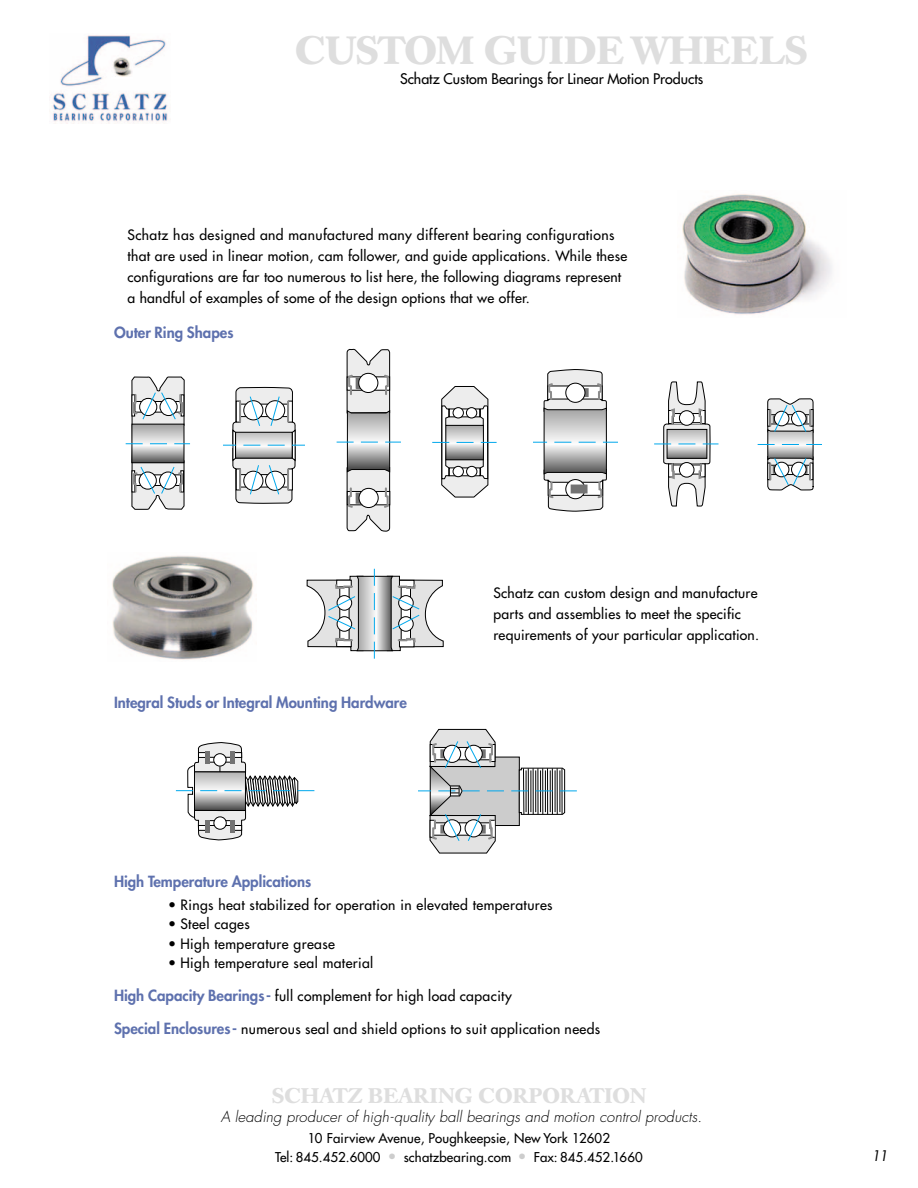
<style>
.page{position:relative;width:918px;height:1188px;background:#fff}
.page>*{position:absolute;margin:0;border:0;box-sizing:border-box;transform-origin:0 0}
.t1{font:700 39px "Caslon Book BE";letter-spacing:-.005em;color:#dedede}
.t2{font:700 21px "Caslon Book BE";letter-spacing:.005em;color:#dedede}
.t3{font:800 15px "Futura";color:#5e71ae}
.t4{font:italic 300 14.85px "Futura";color:#000}
.t5{font:14.25px "Futura";color:#000}
.t6{font:italic 14.25px "Futura";color:#000}
.t7{font:13.95px/21px "Futura";letter-spacing:.025em;color:#000}
.t8{font:13.2px/18.5px "Futura";letter-spacing:.01em;color:#000;text-align:center}
.s1{font-weight:800;font-size:15px;color:#5e71ae}
.s2{font-size:15px;color:#cdcdcd}
</style>
<div class="page">
<img style="left:52px;top:35px;width:116px;height:88px">
<div style="left:111px;top:55px;width:22px;height:24px;background:linear-gradient(to right,#fff,#fff)"></div>
<img style="left:111px;top:55px;width:22px;height:21px">
<img style="left:682px;top:194px;width:150px;height:121px">
<img style="left:112px;top:555px;width:142px;height:105px">
<svg style="left:418px;top:729px;width:159px;height:125px"></svg>
<svg style="left:176px;top:742px;width:139px;height:99px"></svg>
<svg style="left:126px;top:376px;width:64px;height:134px"></svg>
<svg style="left:224px;top:387px;width:81px;height:117px"></svg>
<hr style="left:239px;top:402px;width:2px;height:20px;background:#8c8c8c">
<hr style="left:287px;top:402px;width:2px;height:20px;background:#8c8c8c">
<hr style="left:239px;top:470px;width:2px;height:20px;background:#8c8c8c">
<hr style="left:287px;top:470px;width:2px;height:20px;background:#8c8c8c">
<svg style="left:337px;top:349px;width:64px;height:183px"></svg>
<svg style="left:306px;top:568px;width:138px;height:91px"></svg>
<svg style="left:432px;top:386px;width:65px;height:112px"></svg>
<svg style="left:533px;top:369px;width:84px;height:143px"></svg>
<svg style="left:654px;top:381px;width:65px;height:126px"></svg>
<svg style="left:758px;top:398px;width:64px;height:93px"></svg>
<h1 class="t1" style="left:295px;top:34px;width:514px">CUSTOM GUIDE WHEELS</h1>
<p class="t5" style="left:400px;top:71px;width:305px">Schatz Custom Bearings for Linear Motion Products</p>
<p class="t7" style="left:128px;top:225px;width:501px">Schatz has designed and manufactured many different bearing configurations that are used in linear motion, cam follower, and guide applications. While these configurations are far too numerous to list here, the following diagrams represent a handful of examples of some of the design options that we offer.</p>
<p class="t3" style="left:114px;top:325px;width:121px">Outer Ring Shapes</p>
<p class="t3" style="left:114px;top:695px;width:294px">Integral Studs or Integral Mounting Hardware</p>
<p class="t7" style="left:493px;top:583px;width:267px">Schatz can custom design and manufacture parts and assemblies to meet the specific requirements of your particular application.</p>
<p class="t3" style="left:114px;top:875px;width:199px">High Temperature Applications</p>
<p class="t7" style="left:168px;top:895px;width:386px">• Rings heat stabilized for operation in elevated temperatures</p>
<p class="t7" style="left:168px;top:915px;width:83px">• Steel cages</p>
<p class="t7" style="left:168px;top:934px;width:168px">• High temperature grease</p>
<p class="t7" style="left:168px;top:954px;width:207px">• High temperature seal material</p>
<p class="t7" style="left:114px;top:987px;width:399px"><span class="s1">High Capacity Bearings-</span> full complement for high load capacity</p>
<p class="t7" style="left:114px;top:1020px;width:488px"><span class="s1">Special Enclosures-</span> numerous seal and shield options to suit application needs</p>
<h2 class="t2" style="left:272px;top:1088px;width:376px">SCHATZ BEARING CORPORATION</h2>
<p class="t4" style="left:221px;top:1110px;width:485px">A leading producer of high-quality ball bearings and motion control products.</p>
<p class="t8" style="left:275px;top:1130px;width:369px">10 Fairview Avenue, Poughkeepsie, New York 12602<br>Tel: 845.452.6000 <span class="s2">•</span> schatzbearing.com <span class="s2">•</span> Fax: 845.452.1660</p>
<p class="t6" style="left:872px;top:1149px;width:20px">11</p>
</div>
